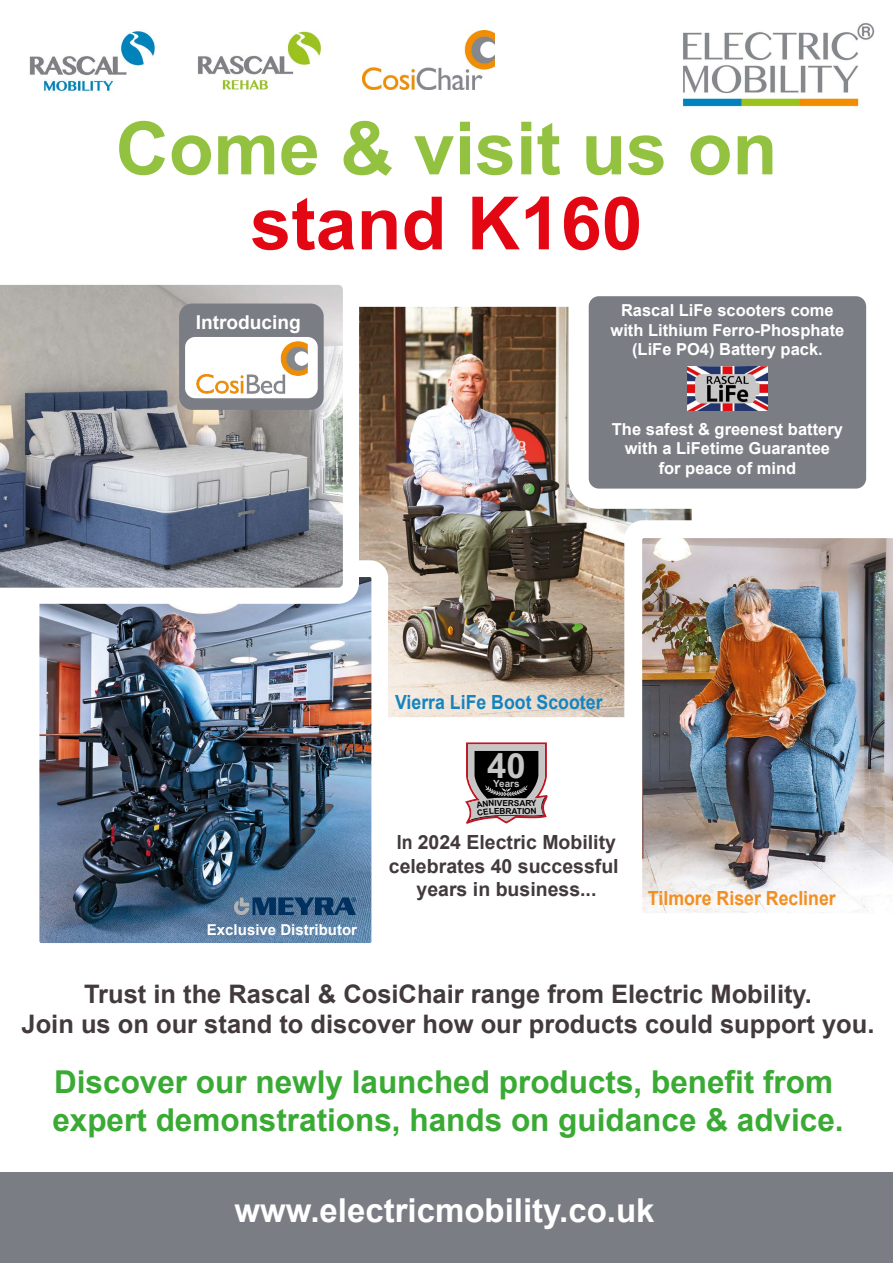
<style>
.page{position:relative;width:893px;height:1263px;background:#fff}
.page>*{position:absolute;margin:0;border:0;box-sizing:border-box;transform-origin:0 0}
.t1{font:700 73.5px "Arial";color:#93c241}
.t2{font:700 73.5px "Arial";color:#e30613}
.t3{font:700 34.65px "Arial";color:#c6c6c6}
.t4{font:700 33px "Arial";color:#fff}
.t5{font:700 31.5px/37.8px "Arial";color:#3aaa35}
.t6{font:700 25.5px/30.6px "Arial";color:#423a3c;text-align:center}
.t7{font:700 19.5px/23.4px "Arial";color:#423a3c;text-align:center;scale:.91 1}
.t8{font:700 19.5px "Arial";color:#1683be;scale:.91 1}
.t9{font:700 19.5px "Arial";color:#f28f21;scale:.91 1}
.t10{font:700 19.2px "Arial";color:#fff}
.t11{font:700 16.5px/19.8px "Arial";color:#fff;text-align:center}
.t12{font:700 15px "Arial";color:#fff}
.t13{font:700 9.9px "Arial";color:#c6c6c6}
.t14{font:700 8.25px "Arial";color:#000}
</style>
<div class="page">
<div style="left:0;top:1173px;width:893px;height:90px;background:#7a7d83"></div>
<img style="left:359px;top:308px;width:332px;height:408px">
<div style="left:267px;top:292px;width:440px;height:440px;border:15px solid #fff;border-radius:11px"></div>
<img style="left:624px;top:520px;width:269px;height:393px">
<img style="left:198px;top:31px;width:124px;height:61px">
<img style="left:363px;top:31px;width:132px;height:58px">
<img style="left:29px;top:30px;width:126px;height:62px">
<img style="left:41px;top:578px;width:329px;height:364px">
<div style="left:23px;top:560px;width:365px;height:400px;border:17px solid #fff;border-radius:9px"></div>
<svg style="left:234px;top:897px;width:122px;height:18px"></svg>
<svg style="left:0;top:284px;width:359px;height:320px"></svg>
<div style="left:179px;top:304px;width:145px;height:106px;background:#7a7d83;border-radius:13px"></div>
<div style="left:185px;top:337px;width:133px;height:61px;background:#fff;border-radius:10px"></div>
<img style="left:196px;top:341px;width:116px;height:57px">
<div style="left:579px;top:286px;width:297px;height:213px;background:#7a7d83;border-radius:20px"></div>
<div style="left:568px;top:276px;width:318px;height:233px;border:20px solid #fff;border-radius:20px"></div>
<img style="left:687px;top:366px;width:80px;height:45px">
<img style="left:682px;top:23px;width:193px;height:84px">
<svg style="left:465px;top:742px;width:83px;height:82px"></svg>
<h1 class="t1" style="left:116px;top:97px;width:663px">Come &amp; visit us on</h1>
<h1 class="t2" style="left:250px;top:172px;width:394px">stand K160</h1>
<p class="t10" style="left:196px;top:309px;width:107px">Introducing</p>
<p class="t11" style="left:611px;top:300px;width:235px">Rascal LiFe scooters come with Lithium Ferro-Phosphate (LiFe PO4) Battery pack.</p>
<p class="t11" style="left:612px;top:419px;width:233px">The safest &amp; greenest battery with a LiFetime Guarantee for peace of mind</p>
<p class="t8" style="left:395px;top:689px;width:230px">Vierra LiFe Boot Scooter</p>
<h2 class="t3" style="left:487px;top:741px;width:40px">40</h2>
<p class="t13" style="left:493px;top:776px;width:28px">Years</p>
<p class="t14" style="left:502px;top:797px;width:7px">E</p>
<p class="t14" style="left:500px;top:805px;width:8px">B</p>
<p class="t14" style="left:506px;top:805px;width:20px;rotate:1deg">RATI</p>
<p class="t14" style="left:524px;top:805px;width:8px">O</p>
<p class="t12" style="left:207px;top:919px;width:152px">Exclusive Distributor</p>
<p class="t7" style="left:389px;top:831px;width:254px">In 2024 Electric Mobility celebrates 40 successful years in business...</p>
<p class="t9" style="left:648px;top:884px;width:208px">Tilmore Riser Recliner</p>
<h3 class="t6" style="left:22px;top:978px;width:854px">Trust in the Rascal &amp; CosiChair range from Electric Mobility.<br>Join us on our stand to discover how our products could support you.</h3>
<h3 class="t5" style="left:52px;top:1064px;width:793px">Discover our newly launched products, benefit from expert demonstrations, hands on guidance &amp; advice.</h3>
<h3 class="t4" style="left:235px;top:1187px;width:421px">www.electricmobility.co.uk</h3>
</div>
